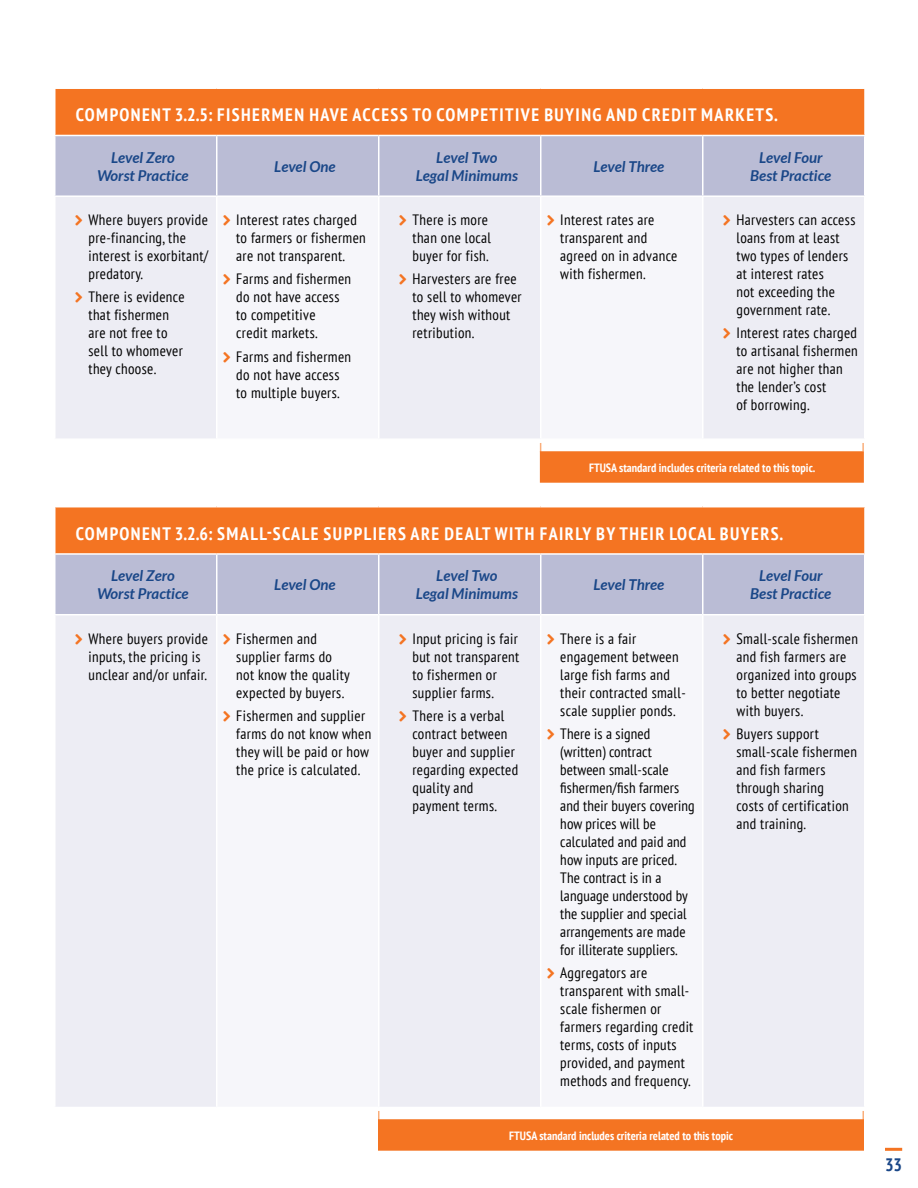
<style>
.page{position:relative;width:918px;height:1188px;background:#fff}
.page>*{position:absolute;margin:0;border:0;box-sizing:border-box;transform-origin:0 0}
.t1{font:700 condensed 18px "PT Sans";letter-spacing:.08em;color:#fff}
.t2{font:700 condensed 18px "PT Sans";color:#1a4788}
.t3{font:condensed 15px/18px "PT Sans";letter-spacing:.025em;color:#000}
.t4{font:italic 700 15px/18px "Lato";color:#1a4788;text-align:center}
.t5{font:700 condensed 12px "PT Sans";color:#fff}
</style>
<div class="page">
<hr style="left:885px;top:1148px;width:17px;height:3px;background:#f47422">
<div style="left:55px;top:88px;width:810px;height:47px;background:#f47422"></div>
<div style="left:56px;top:136px;width:808px;height:59px;background:#babcd5"></div>
<div style="left:56px;top:197px;width:808px;height:241px;background:#ededf4"></div>
<svg style="left:218px;top:197px;width:484px;height:241px;fill:#f6f6fa"></svg>
<hr style="left:216px;top:136px;width:2px;height:59px;background:#fff">
<hr style="left:378px;top:136px;width:2px;height:59px;background:#fff">
<hr style="left:540px;top:136px;width:2px;height:59px;background:#fff">
<hr style="left:702px;top:136px;width:2px;height:59px;background:#fff">
<hr style="left:54px;top:87px;width:163px;height:2px;background:#fff">
<hr style="left:54px;top:89px;width:2px;height:46px;background:#fff">
<hr style="left:217px;top:87px;width:162px;height:2px;background:#fff">
<hr style="left:379px;top:87px;width:162px;height:2px;background:#fff">
<hr style="left:541px;top:87px;width:162px;height:2px;background:#fff">
<hr style="left:703px;top:87px;width:162px;height:2px;background:#fff">
<hr style="left:864px;top:89px;width:1px;height:46px;background:#fff">
<hr style="left:216px;top:197px;width:2px;height:241px;background:#fff">
<hr style="left:378px;top:197px;width:2px;height:241px;background:#fff">
<hr style="left:540px;top:197px;width:2px;height:241px;background:#fff">
<hr style="left:702px;top:197px;width:2px;height:241px;background:#fff">
<div style="left:55px;top:507px;width:810px;height:47px;background:#f47422"></div>
<div style="left:56px;top:555px;width:808px;height:59px;background:#babcd5"></div>
<div style="left:56px;top:616px;width:808px;height:491px;background:#ededf4"></div>
<svg style="left:218px;top:616px;width:484px;height:491px;fill:#f6f6fa"></svg>
<hr style="left:216px;top:555px;width:2px;height:59px;background:#fff">
<hr style="left:378px;top:555px;width:2px;height:59px;background:#fff">
<hr style="left:540px;top:555px;width:2px;height:59px;background:#fff">
<hr style="left:702px;top:555px;width:2px;height:59px;background:#fff">
<hr style="left:54px;top:507px;width:2px;height:46px;background:#fff">
<hr style="left:864px;top:507px;width:1px;height:46px;background:#fff">
<hr style="left:216px;top:615px;width:2px;height:492px;background:#fff">
<hr style="left:378px;top:615px;width:2px;height:492px;background:#fff">
<hr style="left:540px;top:615px;width:2px;height:492px;background:#fff">
<hr style="left:702px;top:615px;width:2px;height:492px;background:#fff">
<hr style="left:54px;top:553px;width:163px;height:2px;background:#fff">
<hr style="left:217px;top:553px;width:162px;height:2px;background:#fff">
<hr style="left:379px;top:553px;width:162px;height:2px;background:#fff">
<hr style="left:541px;top:553px;width:162px;height:2px;background:#fff">
<hr style="left:703px;top:553px;width:163px;height:2px;background:#fff">
<svg style="left:862px;top:443px;width:2px;height:8px"></svg>
<div style="left:541px;top:452px;width:322px;height:30px;background:#f47422"></div>
<div style="left:540px;top:451px;width:324px;height:32px;border:2px solid #f47422"></div>
<svg style="left:378px;top:1111px;width:2px;height:8px"></svg>
<svg style="left:862px;top:1111px;width:2px;height:8px"></svg>
<div style="left:379px;top:1120px;width:484px;height:30px;background:#f47422"></div>
<div style="left:378px;top:1119px;width:486px;height:32px;border:2px solid #f47422"></div>
<svg style="left:76px;top:215px;width:6px;height:10px"></svg>
<svg style="left:76px;top:292px;width:6px;height:11px"></svg>
<svg style="left:224px;top:215px;width:6px;height:10px"></svg>
<svg style="left:224px;top:274px;width:6px;height:11px"></svg>
<svg style="left:224px;top:352px;width:6px;height:10px"></svg>
<svg style="left:400px;top:215px;width:6px;height:10px"></svg>
<svg style="left:400px;top:274px;width:6px;height:11px"></svg>
<svg style="left:548px;top:215px;width:6px;height:10px"></svg>
<svg style="left:724px;top:215px;width:6px;height:10px"></svg>
<svg style="left:724px;top:328px;width:6px;height:11px"></svg>
<svg style="left:76px;top:633px;width:6px;height:11px"></svg>
<svg style="left:224px;top:633px;width:6px;height:11px"></svg>
<svg style="left:224px;top:711px;width:6px;height:10px"></svg>
<svg style="left:400px;top:633px;width:6px;height:11px"></svg>
<svg style="left:400px;top:711px;width:6px;height:10px"></svg>
<svg style="left:548px;top:633px;width:6px;height:11px"></svg>
<svg style="left:548px;top:729px;width:6px;height:10px"></svg>
<svg style="left:548px;top:968px;width:6px;height:11px"></svg>
<svg style="left:724px;top:633px;width:6px;height:11px"></svg>
<svg style="left:724px;top:729px;width:6px;height:10px"></svg>
<p class="t1" style="left:76px;top:103px;width:704px">COMPONENT 3.2.5: FISHERMEN HAVE ACCESS TO COMPETITIVE BUYING AND CREDIT MARKETS.</p>
<p class="t4" style="left:97px;top:149px;width:93px">Level Zero<br>Worst Practice</p>
<p class="t4" style="left:274px;top:158px;width:63px">Level One</p>
<p class="t4" style="left:416px;top:149px;width:104px">Level Two<br>Legal Minimums</p>
<p class="t4" style="left:593px;top:158px;width:72px">Level Three</p>
<p class="t4" style="left:750px;top:149px;width:83px">Level Four<br>Best Practice</p>
<p class="t3" style="left:88px;top:210px;width:121px">Where buyers provide pre-financing, the interest is exorbitant/ predatory.</p>
<p class="t3" style="left:88px;top:288px;width:98px">There is evidence that fishermen are not free to sell to whomever they choose.</p>
<p class="t3" style="left:412px;top:210px;width:80px">There is more than one local buyer for fish.</p>
<p class="t3" style="left:412px;top:270px;width:111px">Harvesters are free to sell to whomever they wish without retribution.</p>
<p class="t3" style="left:236px;top:210px;width:131px">Interest rates charged to farmers or fishermen are not transparent.</p>
<p class="t3" style="left:236px;top:270px;width:116px">Farms and fishermen do not have access to competitive<br>credit markets.</p>
<p class="t3" style="left:236px;top:347px;width:116px">Farms and fishermen do not have access to multiple buyers.</p>
<p class="t3" style="left:560px;top:210px;width:119px">Interest rates are transparent and agreed on in advance with fishermen.</p>
<p class="t3" style="left:736px;top:210px;width:120px">Harvesters can access loans from at least two types of lenders at interest rates<br>not exceeding the government rate.</p>
<p class="t3" style="left:736px;top:324px;width:123px">Interest rates charged to artisanal fishermen are not higher than the lender’s cost<br>of borrowing.</p>
<p class="t5" style="left:589px;top:460px;width:228px">FTUSA standard includes criteria related to this topic.</p>
<p class="t1" style="left:76px;top:521px;width:709px">COMPONENT 3.2.6: SMALL-SCALE SUPPLIERS ARE DEALT WITH FAIRLY BY THEIR LOCAL BUYERS.</p>
<p class="t4" style="left:97px;top:567px;width:93px">Level Zero<br>Worst Practice</p>
<p class="t4" style="left:274px;top:576px;width:63px">Level One</p>
<p class="t4" style="left:416px;top:567px;width:104px">Level Two<br>Legal Minimums</p>
<p class="t4" style="left:593px;top:576px;width:72px">Level Three</p>
<p class="t4" style="left:750px;top:567px;width:83px">Level Four<br>Best Practice</p>
<p class="t3" style="left:88px;top:629px;width:121px">Where buyers provide inputs, the pricing is unclear and/or unfair.</p>
<p class="t3" style="left:236px;top:629px;width:115px">Fishermen and supplier farms do not know the quality expected by buyers.</p>
<p class="t3" style="left:236px;top:706px;width:137px">Fishermen and supplier farms do not know when they will be paid or how the price is calculated.</p>
<p class="t3" style="left:736px;top:629px;width:123px">Small-scale fishermen and fish farmers are organized into groups to better negotiate with buyers.</p>
<p class="t3" style="left:736px;top:724px;width:122px">Buyers support small-scale fishermen and fish farmers through sharing<br>costs of certification and training.</p>
<p class="t3" style="left:412px;top:629px;width:108px">Input pricing is fair but not transparent to fishermen or supplier farms.</p>
<p class="t3" style="left:412px;top:706px;width:107px">There is a verbal contract between buyer and supplier regarding expected quality and payment terms.</p>
<p class="t3" style="left:560px;top:629px;width:127px">There is a fair engagement between large fish farms and their contracted small&shy;scale supplier ponds.</p>
<p class="t3" style="left:560px;top:724px;width:136px">There is a signed (written) contract between small-scale fishermen/fish farmers and their buyers covering how prices will be calculated and paid and how inputs are priced.<br>The contract is in a language understood by the supplier and special arrangements are made for illiterate suppliers.</p>
<p class="t3" style="left:560px;top:964px;width:135px">Aggregators are transparent with small&shy;scale fishermen or farmers regarding credit terms, costs of inputs provided, and payment methods and frequency.</p>
<p class="t5" style="left:509px;top:1128px;width:225px">FTUSA standard includes criteria related to this topic</p>
<p class="t2" style="left:885px;top:1153px;width:19px">33</p>
</div>
